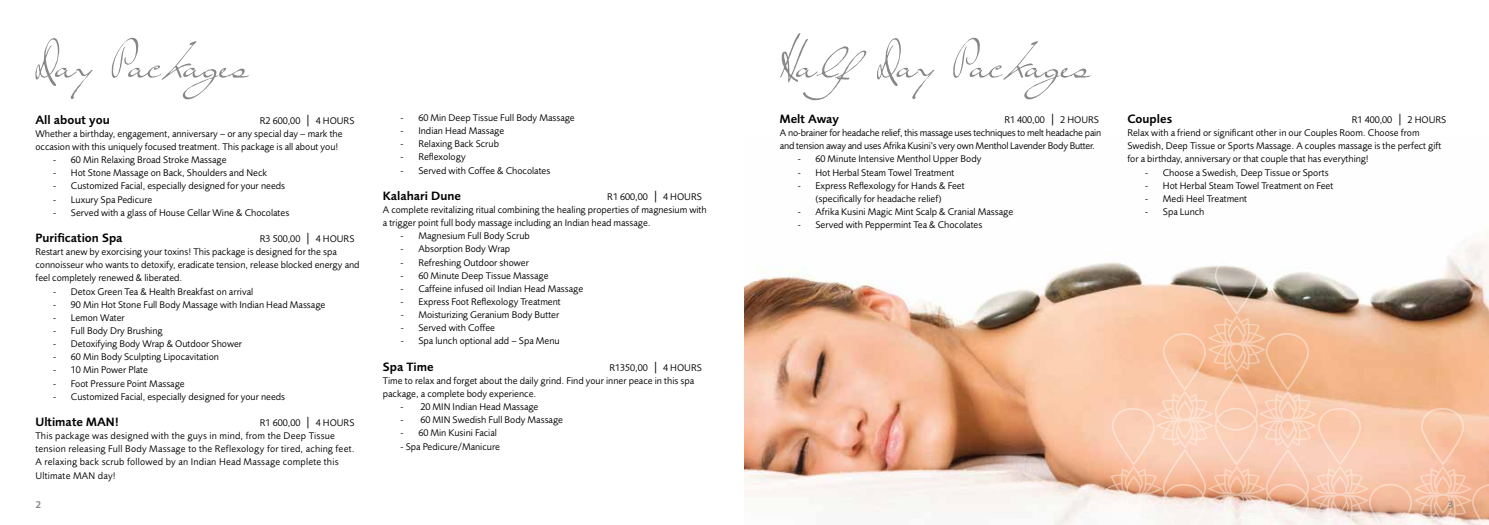
<style>
.page{position:relative;width:1489px;height:525px;background:#fff}
.page>*{position:absolute;margin:0;border:0;box-sizing:border-box;transform-origin:0 0}
.t1{font:600 12.5px "Foundry Sans";color:#000}
.t2{font:10px/13.1px "Foundry Sans";color:#000}
.t3{font:10px/13.1px "Foundry Sans";letter-spacing:.02em;color:#000}
.t4{font:10px/13.1px "Foundry Sans";letter-spacing:-.02em;color:#000}
.t5{font:600 10px "Foundry Sans";color:#878786}
.s1{font-weight:300;font-size:13.75px}
</style>
<div class="page">
<img style="left:744px;top:241px;width:744px;height:283px">
<svg style="left:35px;top:38px;width:214px;height:61px"></svg>
<svg style="left:780px;top:33px;width:311px;height:67px"></svg>
<svg style="left:1104px;top:257px;width:384px;height:267px;background:#ebc3a9"></svg>
<p class="t2" style="left:35px;top:114px;width:320px;text-indent:224px">R2 600,00 <span class="s1">|</span> 4 HOURS<br>Whether a birthday, engagement, anniversary – or any special day – mark the occasion with this uniquely focused treatment. This package is all about you!</p>
<p class="t2" style="left:53px;top:153px;width:175px">- 60 Min Relaxing Broad Stroke Massage</p>
<p class="t2" style="left:53px;top:166px;width:215px">- Hot Stone Massage on Back, Shoulders and Neck</p>
<p class="t2" style="left:53px;top:179px;width:233px">- Customized Facial, especially designed for your needs</p>
<p class="t2" style="left:53px;top:192px;width:101px">- Luxury Spa Pedicure</p>
<p class="t2" style="left:53px;top:206px;width:237px">- Served with a glass of House Cellar Wine &amp; Chocolates</p>
<p class="t1" style="left:35px;top:230px;width:89px">Purification Spa</p>
<p class="t1" style="left:35px;top:112px;width:76px">All about you</p>
<p class="t2" style="left:35px;top:232px;width:326px;text-indent:224px">R3 500,00 <span class="s1">|</span> 4 HOURS Restart anew by exorcising your toxins! This package is designed for the spa connoisseur who wants to detoxify, eradicate tension, release blocked energy and feel completely renewed &amp; liberated.</p>
<p class="t2" style="left:53px;top:284px;width:201px">- Detox Green Tea &amp; Health Breakfast on arrival</p>
<p class="t2" style="left:53px;top:297px;width:273px">- 90 Min Hot Stone Full Body Massage with Indian Head Massage</p>
<p class="t2" style="left:53px;top:311px;width:73px">- Lemon Water</p>
<p class="t2" style="left:53px;top:324px;width:111px">- Full Body Dry Brushing</p>
<p class="t2" style="left:53px;top:337px;width:190px">- Detoxifying Body Wrap &amp; Outdoor Shower</p>
<p class="t2" style="left:53px;top:350px;width:167px">- 60 Min Body Sculpting Lipocavitation</p>
<p class="t2" style="left:53px;top:363px;width:96px">- 10 Min Power Plate</p>
<p class="t2" style="left:53px;top:376px;width:133px">- Foot Pressure Point Massage</p>
<p class="t2" style="left:53px;top:389px;width:233px">- Customized Facial, especially designed for your needs</p>
<p class="t1" style="left:35px;top:414px;width:85px">Ultimate MAN!</p>
<p class="t3" style="left:35px;top:416px;width:321px;text-indent:224px">R1 600,00 <span class="s1">|</span> 4 HOURS This package was designed with the guys in mind, from the Deep Tissue tension releasing Full Body Massage to the Reflexology for tired, aching feet.<br>A relaxing back scrub followed by an Indian Head Massage complete this Ultimate MAN day!</p>
<p class="t2" style="left:400px;top:111px;width:176px">- 60 Min Deep Tissue Full Body Massage</p>
<p class="t2" style="left:400px;top:124px;width:105px">- Indian Head Massage</p>
<p class="t2" style="left:400px;top:137px;width:100px">- Relaxing Back Scrub</p>
<p class="t2" style="left:400px;top:150px;width:67px">- Reflexology</p>
<p class="t2" style="left:400px;top:163px;width:151px">- Served with Coffee &amp; Chocolates</p>
<p class="t1" style="left:383px;top:188px;width:80px">Kalahari Dune</p>
<p class="t2" style="left:383px;top:190px;width:325px;text-indent:224px">R1 600,00 <span class="s1">|</span> 4 HOURS<br>A complete revitalizing ritual combining the healing properties of magnesium with a trigger point full body massage including an Indian head massage.</p>
<p class="t2" style="left:400px;top:229px;width:131px">- Magnesium Full Body Scrub</p>
<p class="t2" style="left:400px;top:242px;width:111px">- Absorption Body Wrap</p>
<p class="t2" style="left:400px;top:255px;width:130px">- Refreshing Outdoor shower</p>
<p class="t2" style="left:400px;top:269px;width:149px">- 60 Minute Deep Tissue Massage</p>
<p class="t2" style="left:400px;top:282px;width:184px">- Caffeine infused oil Indian Head Massage</p>
<p class="t2" style="left:400px;top:295px;width:162px">- Express Foot Reflexology Treatment</p>
<p class="t2" style="left:400px;top:308px;width:160px">- Moisturizing Geranium Body Butter</p>
<p class="t2" style="left:400px;top:321px;width:96px">- Served with Coffee</p>
<p class="t2" style="left:400px;top:334px;width:161px">- Spa lunch optional add – Spa Menu</p>
<p class="t1" style="left:383px;top:359px;width:52px">Spa Time</p>
<p class="t2" style="left:383px;top:360px;width:320px;text-indent:226px">R1350,00 <span class="s1">|</span> 4 HOURS<br>Time to relax and forget about the daily grind. Find your inner peace in this spa package, a complete body experience.</p>
<p class="t2" style="left:400px;top:400px;width:139px">- 20 MIN Indian Head Massage</p>
<p class="t2" style="left:400px;top:413px;width:164px">- 60 MIN Swedish Full Body Massage</p>
<p class="t2" style="left:400px;top:426px;width:98px">- 60 Min Kusini Facial</p>
<p class="t2" style="left:400px;top:439px;width:101px">- Spa Pedicure/Manicure</p>
<p class="t4" style="left:780px;top:113px;width:323px;text-indent:224px">R1 400,00 <span class="s1">|</span> 2 HOURS<br>A no-brainer for headache relief, this massage uses techniques to melt headache pain and tension away and uses Afrika Kusini’s very own Menthol Lavender Body Butter.</p>
<p class="t2" style="left:797px;top:152px;width:185px">- 60 Minute Intensive Menthol Upper Body</p>
<p class="t2" style="left:797px;top:165px;width:158px">- Hot Herbal Steam Towel Treatment</p>
<p class="t2" style="left:797px;top:179px;width:168px;text-align:center">- Express Reflexology for Hands &amp; Feet (specifically for headache relief)</p>
<p class="t2" style="left:797px;top:205px;width:217px">- Afrika Kusini Magic Mint Scalp &amp; Cranial Massage</p>
<p class="t2" style="left:797px;top:218px;width:186px">- Served with Peppermint Tea &amp; Chocolates</p>
<p class="t1" style="left:780px;top:111px;width:61px">Melt Away</p>
<p class="t2" style="left:1127px;top:113px;width:320px;text-indent:224px">R1 400,00 <span class="s1">|</span> 2 HOURS Relax with a friend or significant other in our Couples Room. Choose from Swedish, Deep Tissue or Sports Massage. A couples massage is the perfect gift for a birthday, anniversary or that couple that has everything!</p>
<p class="t2" style="left:1144px;top:165px;width:185px">- Choose a Swedish, Deep Tissue or Sports</p>
<p class="t2" style="left:1144px;top:179px;width:190px">- Hot Herbal Steam Towel Treatment on Feet</p>
<p class="t2" style="left:1145px;top:192px;width:103px">- Medi Heel Treatment</p>
<p class="t2" style="left:1145px;top:205px;width:61px">- Spa Lunch</p>
<p class="t1" style="left:1127px;top:111px;width:46px">Couples</p>
<p class="t5" style="left:35px;top:498px;width:7px">2</p>
<p class="t5" style="left:1447px;top:498px;width:7px">3</p>
</div>
